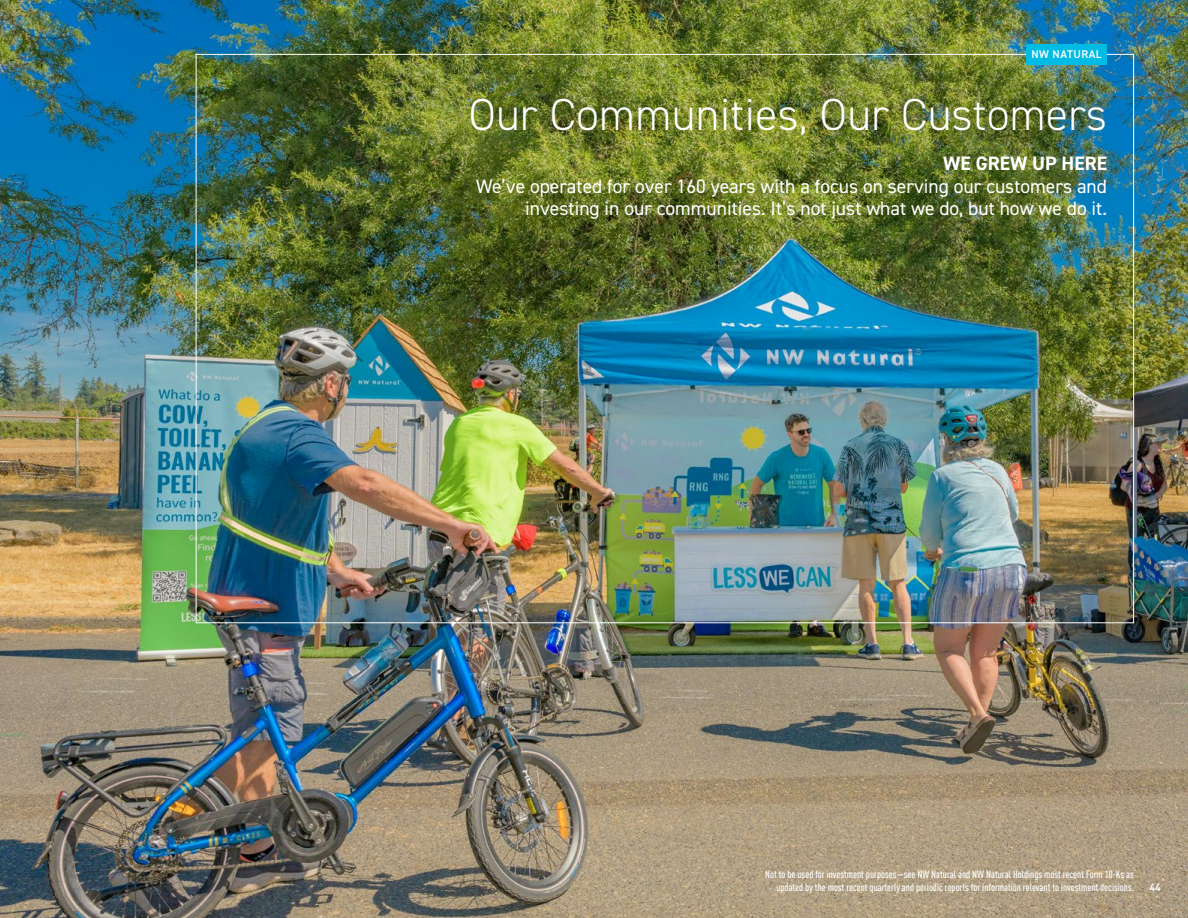
<style>
.page{position:relative;width:1188px;height:918px;background:#fff}
.page>*{position:absolute;margin:0;border:0;box-sizing:border-box;transform-origin:0 0}
.t1{font:300 45px "DIN2014";letter-spacing:.01em;color:#fff}
.t2{font:19.5px/22.5px "DIN2014";color:#fff;text-align:right}
.t3{font:700 19.5px "DIN2014";color:#fff}
.t4{font:600 11.25px "DIN2014";letter-spacing:.04em;color:#fff}
.t5{font:500 condensed 10.5px/12.6px "DIN Offc";color:#fff;text-align:right}
.t6{font:700 10.5px "DIN Offc";color:#fff}
</style>
<div class="page">
<img style="left:0;top:0;width:1188px;height:918px">
<div style="left:1026px;top:44px;width:81px;height:20px;background:#00bbe3"></div>
<p class="t4" style="left:1031px;top:47px;width:72px">NW NATURAL</p>
<h1 class="t1" style="left:469px;top:87px;width:640px">Our Communities, Our Customers</h1>
<h2 class="t3" style="left:943px;top:151px;width:165px">WE GREW UP HERE</h2>
<h2 class="t2" style="left:476px;top:175px;width:632px">We’ve operated for over 160 years with a focus on serving our customers and investing in our communities. It’s not just what we do, but how we do it.</h2>
<p class="t5" style="left:765px;top:868px;width:370px">Not to be used for investment purposes—see NW Natural and NW Natural Holdings most recent Form 10-Ks as updated by the most recent quarterly and periodic reports for information relevant to investment decisions.</p>
<p class="t6" style="left:1150px;top:880px;width:13px">44</p>
</div>
